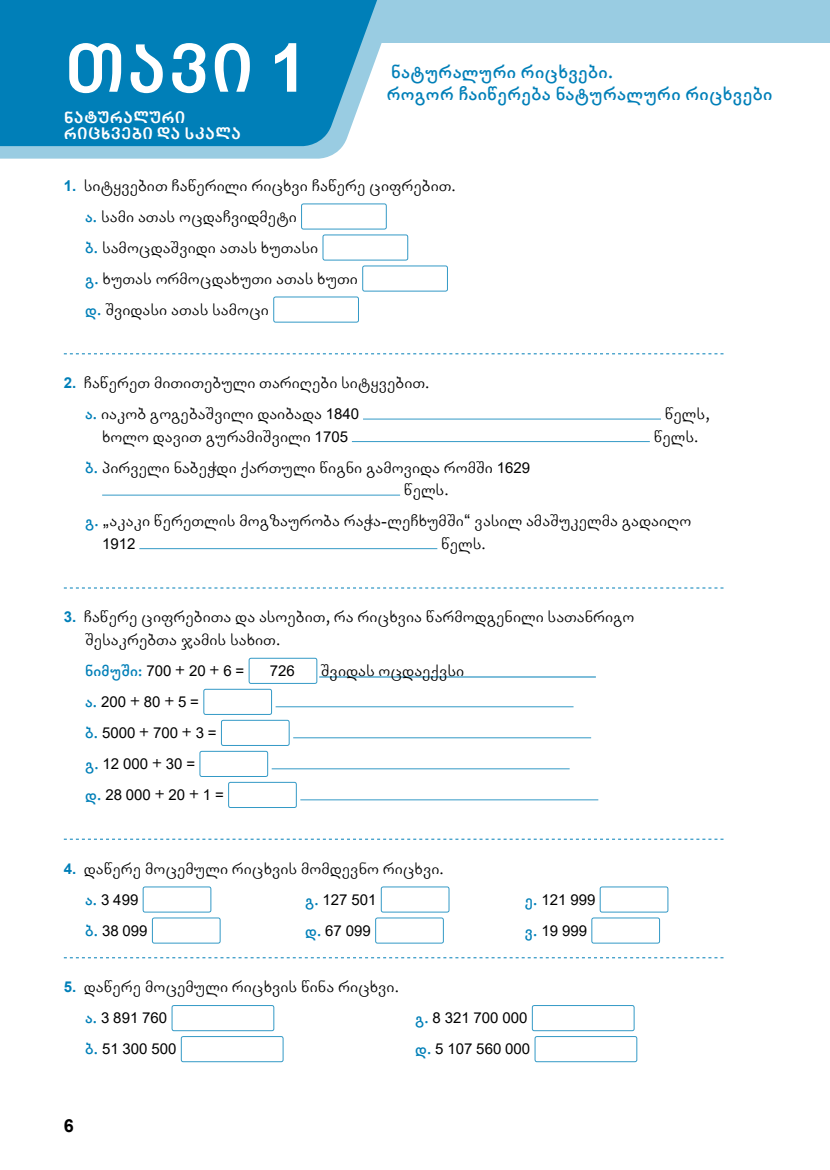
<style>
.page{position:relative;width:830px;height:1170px;background:#fff}
.page>*{position:absolute;margin:0;border:0;box-sizing:border-box;transform-origin:0 0}
.t1{font:700 67.5px "Kolhety New";color:#fff}
.t2{font:19.5px/22.5px "Kolhety Normal New Bold";color:#007fb8}
.t3{font:700 18px "Arial";color:#000}
.t4{font:16.5px/31px "Kolhety Normal New";color:#000}
.t5{font:700 16.5px/16.5px "Kolhety New";color:#fff}
.t6{font:16.5px "Kolhety Normal New Bold";color:#007fb8}
.t7{font:15px/31px "Arial";color:#000}
.s1{font-family:"Arial"}
.s2{font-family:"Arial";font-weight:700;font-size:15px;color:#007fb8}
.s3{font-family:"Kolhety Normal New Bold";color:#007fb8}
.s4{font-family:"Arial";font-size:15px}
.s5{font-family:"Arial";font-size:15px;color:#000}
.s6{font-family:"Kolhety Normal New";color:#000}
.s7{font-family:"Kolhety Normal New Bold";font-size:16.5px;color:#007fb8}
.s8{font-family:"Kolhety Normal New";font-size:16.5px}
</style>
<div class="page">
<div style="left:0;top:0;width:829px;height:43px;background:#99cce2"></div>
<svg style="left:0;top:146px;width:343px;height:13px;background:#9ccde3"></svg>
<svg style="left:0;top:0;width:382px;height:146px;background:#1087bc"></svg>
<svg style="left:64px;top:353px;width:659px;height:1px"></svg>
<svg style="left:64px;top:587px;width:659px;height:1px"></svg>
<hr style="left:319px;top:676px;width:276px;height:1px;background:#007fb8">
<svg style="left:64px;top:838px;width:659px;height:1px"></svg>
<div style="left:301px;top:204px;width:85px;height:25px;border:1px solid #3399c6;border-radius:2px"></div>
<div style="left:322px;top:235px;width:86px;height:25px;border:1px solid #3399c6;border-radius:2px"></div>
<div style="left:362px;top:266px;width:85px;height:25px;border:1px solid #3399c6;border-radius:2px"></div>
<div style="left:273px;top:297px;width:85px;height:25px;border:1px solid #3399c6;border-radius:2px"></div>
<hr style="left:363px;top:419px;width:297px;height:1px;background:#3399c6">
<hr style="left:352px;top:441px;width:297px;height:1px;background:#3399c6">
<hr style="left:102px;top:495px;width:298px;height:1px;background:#3399c6">
<hr style="left:139px;top:548px;width:298px;height:1px;background:#3399c6">
<div style="left:249px;top:658px;width:68px;height:25px;border:1px solid #3399c6;border-radius:2px"></div>
<div style="left:203px;top:689px;width:68px;height:25px;border:1px solid #3399c6;border-radius:2px"></div>
<hr style="left:275px;top:706px;width:298px;height:1px;background:#3399c6">
<div style="left:221px;top:720px;width:68px;height:25px;border:1px solid #3399c6;border-radius:2px"></div>
<hr style="left:293px;top:737px;width:298px;height:1px;background:#3399c6">
<div style="left:200px;top:751px;width:68px;height:25px;border:1px solid #3399c6;border-radius:2px"></div>
<hr style="left:271px;top:768px;width:298px;height:1px;background:#3399c6">
<div style="left:228px;top:782px;width:68px;height:25px;border:1px solid #3399c6;border-radius:2px"></div>
<hr style="left:300px;top:799px;width:298px;height:1px;background:#3399c6">
<div style="left:143px;top:886px;width:68px;height:26px;border:1px solid #3399c6;border-radius:2px"></div>
<div style="left:152px;top:917px;width:68px;height:26px;border:1px solid #3399c6;border-radius:2px"></div>
<div style="left:381px;top:886px;width:68px;height:26px;border:1px solid #3399c6;border-radius:2px"></div>
<div style="left:375px;top:917px;width:68px;height:26px;border:1px solid #3399c6;border-radius:2px"></div>
<div style="left:599px;top:886px;width:68px;height:26px;border:1px solid #3399c6;border-radius:2px"></div>
<div style="left:591px;top:917px;width:68px;height:26px;border:1px solid #3399c6;border-radius:2px"></div>
<svg style="left:64px;top:957px;width:659px;height:1px"></svg>
<div style="left:172px;top:1005px;width:102px;height:25px;border:1px solid #3399c6;border-radius:2px"></div>
<div style="left:181px;top:1036px;width:102px;height:25px;border:1px solid #3399c6;border-radius:2px"></div>
<div style="left:532px;top:1005px;width:102px;height:25px;border:1px solid #3399c6;border-radius:2px"></div>
<div style="left:534px;top:1036px;width:102px;height:25px;border:1px solid #3399c6;border-radius:2px"></div>
<h1 class="t1" style="left:64px;top:29px;width:245px">TAVI <span class="s1">1</span></h1>
<p class="t2" style="left:386px;top:62px;width:387px">NATURALURI RICXVEBI.<br>ROGOR CAIWEREBA NATURALURI RICXVEBI</p>
<p class="t5" style="left:64px;top:109px;width:179px">NATURALURI<br>RICXVEBI DA SKALA</p>
<p class="t4" style="left:85px;top:171px;width:372px;text-indent:-21px"><span class="s2">1.</span> SITYVEBIT CAWERILI RICXVI CAWERE CIFREBIT.<br><span class="s3">A.</span> SAMI ATAS OCDACVIDMETI<br><span class="s3">B.</span> SAMOCDASVIDI ATAS XUTASI<br><span class="s3">G.</span> XUTAS ORMOCDAXUTI ATAS XUTI<br><span class="s3">D.</span> SVIDASI ATAS SAMOCI</p>
<p class="t4" style="left:85px;top:369px;width:346px;text-indent:-21px"><span class="s2">2.</span> CAWERET MITITEBULI TARIREBI SITYVEBIT.<br><span class="s3">A.</span> IAKOB GOGEBASVILI DAIBADA <span class="s4">1840</span></p>
<p class="t4" style="left:664px;top:400px;width:46px">WELS,</p>
<p class="t4" style="left:102px;top:423px;width:247px">XOLO DAVIT GURAMISVILI <span class="s4">1705</span></p>
<p class="t4" style="left:653px;top:423px;width:46px">WELS.</p>
<p class="t4" style="left:404px;top:458px;width:128px;line-height:22.5px;text-indent:-318px"><span class="s3">B.</span> PIRVELI NABEWDI QARTULI WIGNI GAMOVIDA ROMSI <span class="s4">1629<br></span>WELS.</p>
<p class="t4" style="left:85px;top:507px;width:607px"><span class="s3">G.</span> `AKAKI WERETLIS MOGZAUROBA RAWA-LECXUMSI~ VASIL AMASUKELMA GADAIRO</p>
<p class="t7" style="left:102px;top:529px;width:35px">1912</p>
<p class="t4" style="left:441px;top:530px;width:46px">WELS.</p>
<p class="t4" style="left:85px;top:607px;width:550px;line-height:22.5px;text-indent:-21px"><span class="s2">3.</span> CAWERE CIFREBITA DA ASOEBIT, RA RICXVIA WARMODGENILI SATANRIGO<br>SESAKREBTA JAMIS SAXIT.</p>
<p class="t6" style="left:85px;top:664px;width:161px">NIMUSI: <span class="s5">700</span> <span class="s6">+</span> <span class="s5">20</span> <span class="s6">+</span> <span class="s5">6 =</span></p>
<p class="t7" style="left:270px;top:656px;width:27px">726</p>
<p class="t4" style="left:321px;top:657px;width:145px">SVIDAS OCDAEQVSI</p>
<p class="t7" style="left:85px;top:687px;width:140px"><span class="s7">A.</span> 200 <span class="s8">+</span> 80 <span class="s8">+</span> 5 =<br><span class="s7">B.</span> 5000 <span class="s8">+</span> 700 <span class="s8">+</span> 3 =<br><span class="s7">G.</span> 12 000 <span class="s8">+</span> 30 =<br><span class="s7">D.</span> 28 000 <span class="s8">+</span> 20 <span class="s8">+</span> 1 =</p>
<p class="t4" style="left:64px;top:854px;width:381px"><span class="s2">4.</span> DAWERE MOCEMULI RICXVIS MOMDEVNO RICXVI.</p>
<p class="t7" style="left:85px;top:884px;width:64px"><span class="s7">A.</span> 3 499<br><span class="s7">B.</span> 38 099</p>
<p class="t7" style="left:305px;top:884px;width:73px"><span class="s7">G.</span> 127 501<br><span class="s7">D.</span> 67 099</p>
<p class="t7" style="left:524px;top:884px;width:72px"><span class="s7">E.</span> 121 999<br><span class="s7">V.</span> 19 999</p>
<p class="t4" style="left:64px;top:973px;width:336px"><span class="s2">5.</span> DAWERE MOCEMULI RICXVIS WINA RICXVI.</p>
<p class="t7" style="left:85px;top:1003px;width:93px"><span class="s7">A.</span> 3 891 760<br><span class="s7">B.</span> 51 300 500</p>
<p class="t7" style="left:415px;top:1003px;width:117px"><span class="s7">G.</span> 8 321 700 000<br><span class="s7">D.</span> 5 107 560 000</p>
<p class="t3" style="left:64px;top:1115px;width:12px">6</p>
</div>
